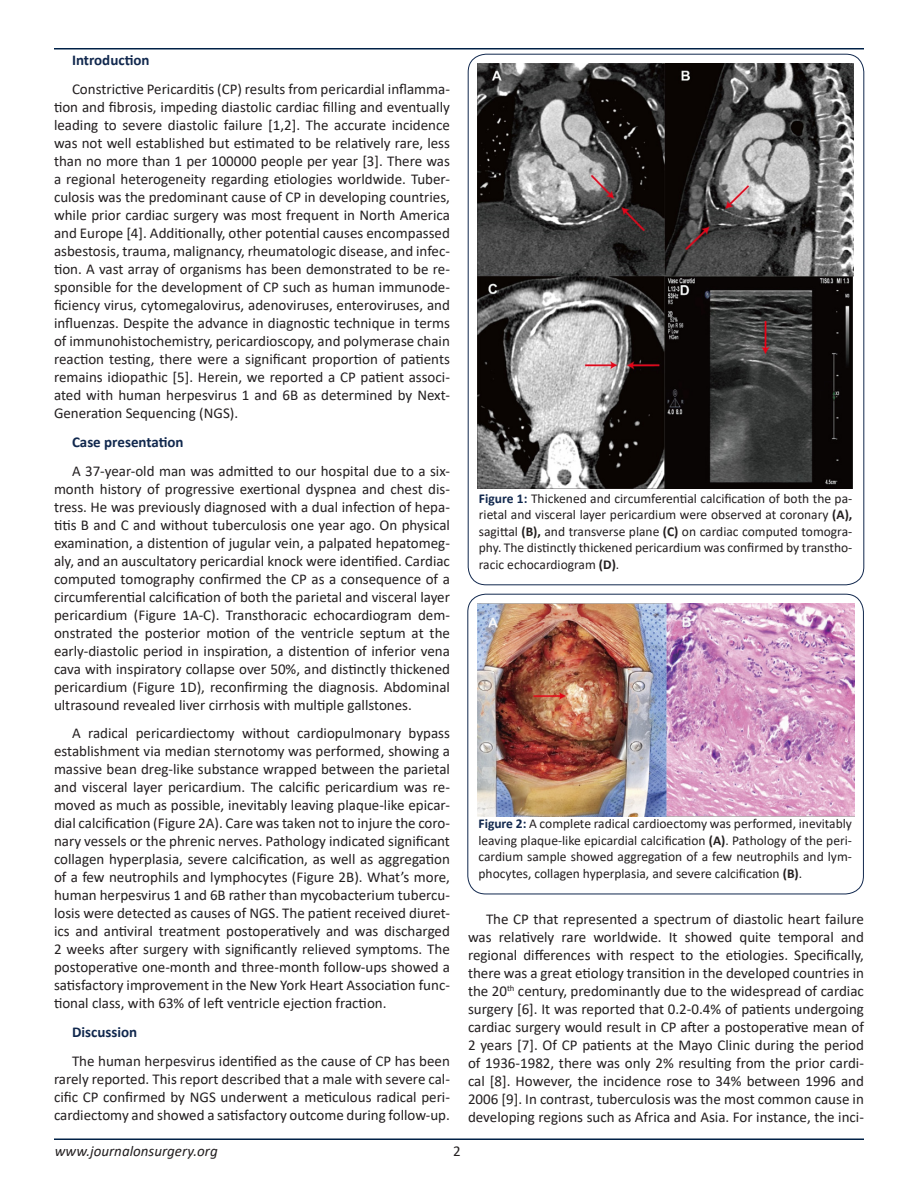
<style>
.page{position:relative;width:918px;height:1188px;background:#fff}
.page>*{position:absolute;margin:0;border:0;box-sizing:border-box;transform-origin:0 0}
.t1{font:15px/18px "Calibri";color:#231f20;text-align:justify}
.t2{font:700 15px "Calibri";color:#11284e}
.t3{font:italic 15px "Calibri";color:#231f20}
.t4{font:13.5px/16.5px "Calibri";color:#231f20;text-align:justify}
.s1{font-weight:700;color:#11284e}
.s2{font-weight:700}
</style>
<div class="page">
<hr style="left:54px;top:48px;width:810px;height:2px;background:#002147">
<hr style="left:54px;top:1138px;width:810px;height:2px;background:#002147">
<img style="left:477px;top:63px;width:377px;height:426px">
<div style="left:468px;top:594px;width:396px;height:300px;border:1px solid #11284e;border-radius:18px"></div>
<img style="left:477px;top:603px;width:378px;height:213px">
<p class="t2" style="left:72px;top:50px;width:79px">Introduction</p>
<p class="t1" style="left:54px;top:80px;width:398px;text-indent:18px">Constrictive Pericarditis (CP) results from pericardial inflamma&shy;tion and fibrosis, impeding diastolic cardiac filling and eventually leading to severe diastolic failure [1,2]. The accurate incidence was not well established but estimated to be relatively rare, less than no more than 1 per 100000 people per year [3]. There was a regional heterogeneity regarding etiologies worldwide. Tuber&shy;culosis was the predominant cause of CP in developing countries, while prior cardiac surgery was most frequent in North America and Europe [4]. Additionally, other potential causes encompassed asbestosis, trauma, malignancy, rheumatologic disease, and infec&shy;tion. A vast array of organisms has been demonstrated to be re&shy;sponsible for the development of CP such as human immunode&shy;ficiency virus, cytomegalovirus, adenoviruses, enteroviruses, and influenzas. Despite the advance in diagnostic technique in terms of immunohistochemistry, pericardioscopy, and polymerase chain reaction testing, there were a significant proportion of patients remains idiopathic [5]. Herein, we reported a CP patient associ&shy;ated with human herpesvirus 1 and 6B as determined by Next-Generation Sequencing (NGS).</p>
<p class="t2" style="left:72px;top:431px;width:113px">Case presentation</p>
<p class="t1" style="left:54px;top:461px;width:398px;text-indent:18px">A 37-year-old man was admitted to our hospital due to a six&shy;month history of progressive exertional dyspnea and chest dis&shy;tress. He was previously diagnosed with a dual infection of hepa&shy;titis B and C and without tuberculosis one year ago. On physical examination, a distention of jugular vein, a palpated hepatomeg&shy;aly, and an auscultatory pericardial knock were identified. Cardiac computed tomography confirmed the CP as a consequence of a circumferential calcification of both the parietal and visceral layer pericardium (Figure 1A-C). Transthoracic echocardiogram dem&shy;onstrated the posterior motion of the ventricle septum at the early-diastolic period in inspiration, a distention of inferior vena cava with inspiratory collapse over 50%, and distinctly thickened pericardium (Figure 1D), reconfirming the diagnosis. Abdominal ultrasound revealed liver cirrhosis with multiple gallstones.</p>
<p class="t1" style="left:54px;top:724px;width:398px;text-indent:18px">A radical pericardiectomy without cardiopulmonary bypass establishment via median sternotomy was performed, showing a massive bean dreg-like substance wrapped between the parietal and visceral layer pericardium. The calcific pericardium was re&shy;moved as much as possible, inevitably leaving plaque-like epicar&shy;dial calcification (Figure 2A). Care was taken not to injure the coro&shy;nary vessels or the phrenic nerves. Pathology indicated significant collagen hyperplasia, severe calcification, as well as aggregation of a few neutrophils and lymphocytes (Figure 2B). What’s more, human herpesvirus 1 and 6B rather than mycobacterium tubercu&shy;losis were detected as causes of NGS. The patient received diuret&shy;ics and antiviral treatment postoperatively and was discharged 2 weeks after surgery with significantly relieved symptoms. The postoperative one-month and three-month follow-ups showed a satisfactory improvement in the New York Heart Association func&shy;tional class, with 63% of left ventricle ejection fraction.</p>
<p class="t2" style="left:72px;top:1022px;width:67px">Discussion</p>
<p class="t1" style="left:54px;top:1052px;width:397px;text-indent:18px">The human herpesvirus identified as the cause of CP has been rarely reported. This report described that a male with severe cal&shy;cific CP confirmed by NGS underwent a meticulous radical peri&shy;cardiectomy and showed a satisfactory outcome during follow-up.</p>
<p class="t4" style="left:479px;top:489px;width:375px"><span class="s1">Figure 1:</span> Thickened and circumferential calcification of both the pa&shy;rietal and visceral layer pericardium were observed at coronary <span class="s2">(A), </span>sagittal <span class="s2">(B),</span> and transverse plane <span class="s2">(C)</span> on cardiac computed tomogra&shy;phy. The distinctly thickened pericardium was confirmed by transtho&shy;racic echocardiogram <span class="s2">(D)</span>.</p>
<p class="t4" style="left:478px;top:815px;width:375px"><span class="s1">Figure 2:</span> A complete radical cardioectomy was performed, inevitably leaving plaque-like epicardial calcification <span class="s2">(A)</span>. Pathology of the peri&shy;cardium sample showed aggregation of a few neutrophils and lym&shy;phocytes, collagen hyperplasia, and severe calcification <span class="s2">(B)</span>.</p>
<p class="t1" style="left:468px;top:909px;width:397px;text-indent:18px">The CP that represented a spectrum of diastolic heart failure was relatively rare worldwide. It showed quite temporal and regional differences with respect to the etiologies. Specifically, there was a great etiology transition in the developed countries in the 20<sup>th</sup> century, predominantly due to the widespread of cardiac surgery [6]. It was reported that 0.2-0.4% of patients undergoing cardiac surgery would result in CP after a postoperative mean of 2 years [7]. Of CP patients at the Mayo Clinic during the period of 1936-1982, there was only 2% resulting from the prior cardi&shy;cal [8]. However, the incidence rose to 34% between 1996 and 2006 [9]. In contrast, tuberculosis was the most common cause in developing regions such as Africa and Asia. For instance, the inci-</p>
<p class="t3" style="left:55px;top:1140px;width:164px">www.journalonsurgery.org</p>
<p class="t1" style="left:453px;top:1141px;width:9px">2</p>
</div>
